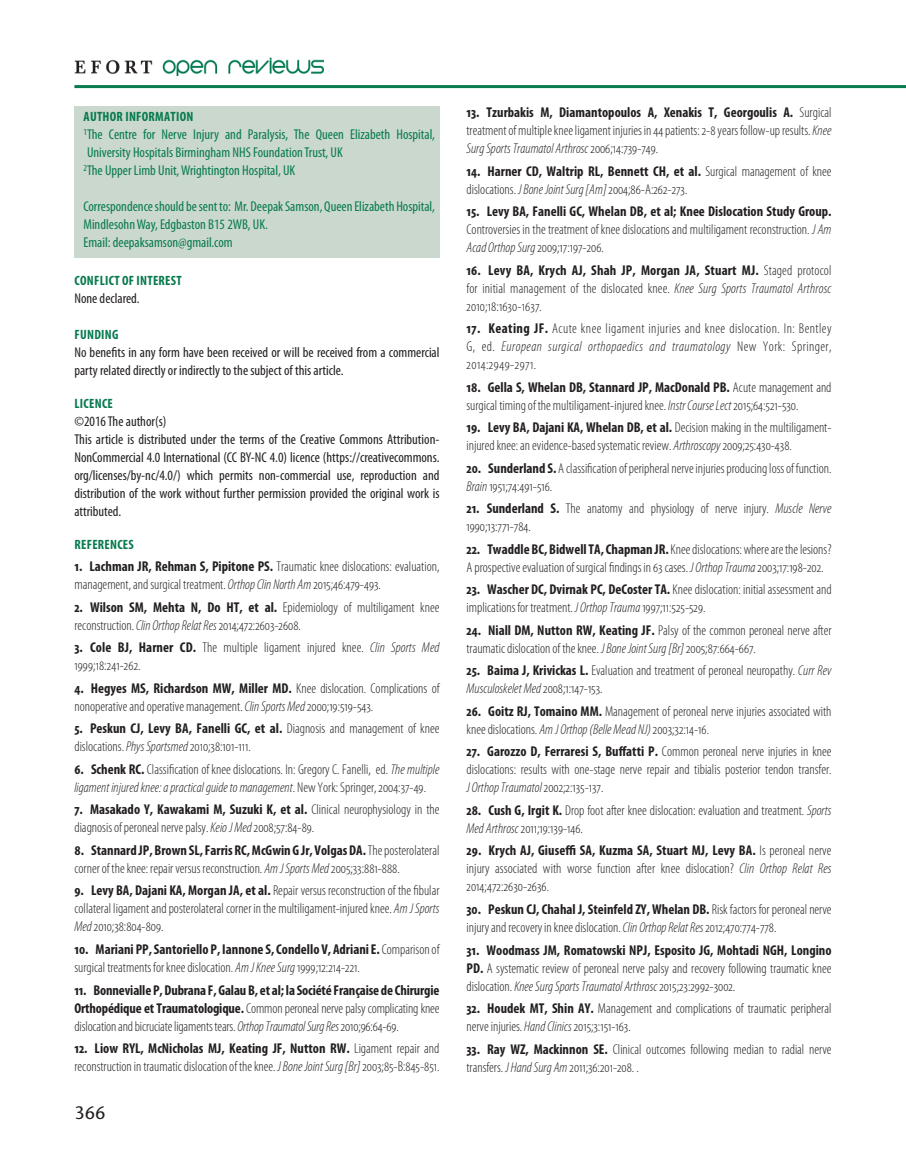
<style>
.page{position:relative;width:906px;height:1170px;background:#fff}
.page>*{position:absolute;margin:0;border:0;box-sizing:border-box;transform-origin:0 0}
.t1{font:500 18px "Stone Sans ITC Pro";color:#231f20}
.t2{font:300 condensed 14.25px/18px "Myriad Pro";color:#231f20}
.t3{font:condensed 14.25px/18px "Myriad Pro";color:#231f20}
.t4{font:condensed 14.25px/18px "Myriad Pro";color:#077a4e}
.t5{font:700 condensed 14.25px/18px "Myriad Pro";letter-spacing:-.01em;color:#231f20;text-align:justify}
.t6{font:700 condensed 13.5px "Myriad Pro";letter-spacing:.02em;color:#077a4e}
.s1{font-weight:700}
.s2{font-style:italic}
.s3{font-weight:300}
.s4{font-weight:300;font-style:italic}
</style>
<div class="page">
<img style="left:74px;top:57px;width:250px;height:19px">
<hr style="left:74px;top:85px;width:832px;height:3px;background:#077a4e">
<div style="left:74px;top:106px;width:365px;height:152px;background:#cad8cd"></div>
<p class="t6" style="left:84px;top:108px;width:111px">Author information</p>
<p class="t4" style="left:83px;top:125px;width:353px"><sup>1</sup>The Centre for Nerve Injury and Paralysis, The Queen Elizabeth Hospital,<br>University Hospitals Birmingham NHS Foundation Trust, UK<br><sup>2</sup>The Upper Limb Unit, Wrightington Hospital, UK</p>
<p class="t4" style="left:83px;top:197px;width:353px">Correspondence should be sent to: Mr. Deepak Samson, Queen Elizabeth Hospital,<br>Mindlesohn Way, Edgbaston B15 2WB, UK.<br>Email: deepaksamson@gmail.com</p>
<p class="t6" style="left:75px;top:271px;width:109px">Conflict of Interest</p>
<p class="t3" style="left:74px;top:289px;width:67px">None declared.</p>
<p class="t6" style="left:75px;top:325px;width:45px">Funding</p>
<p class="t3" style="left:74px;top:343px;width:366px">No benefits in any form have been received or will be received from a commercial party related directly or indirectly to the subject of this article.</p>
<p class="t6" style="left:75px;top:394px;width:39px">LICENCE</p>
<p class="t3" style="left:74px;top:412px;width:366px">©2016 The author(s)<br>This article is distributed under the terms of the Creative Commons Attribution-NonCommercial 4.0 International (CC BY-NC 4.0) licence (https://creativecommons. org/licenses/by-nc/4.0/) which permits non-commercial use, reproduction and distribution of the work without further permission provided the original work is attributed.</p>
<p class="t6" style="left:75px;top:535px;width:61px">References</p>
<p class="t2" style="left:74px;top:558px;width:366px"><span class="s1">1. Lachman JR, Rehman S, Pipitone PS.</span> Traumatic knee dislocations: evaluation, management, and surgical treatment. <span class="s2">Orthop Clin North Am</span> 2015;46:479-493.</p>
<p class="t2" style="left:74px;top:598px;width:366px"><span class="s1">2. Wilson SM, Mehta N, Do HT, et al.</span> Epidemiology of multiligament knee reconstruction. <span class="s2">Clin Orthop Relat Res</span> 2014;472:2603-2608.</p>
<p class="t2" style="left:74px;top:639px;width:366px"><span class="s1">3. Cole BJ, Harner CD.</span> The multiple ligament injured knee. <span class="s2">Clin Sports Med<br></span>1999;18:241-262.</p>
<p class="t2" style="left:74px;top:679px;width:366px"><span class="s1">4. Hegyes MS, Richardson MW, Miller MD.</span> Knee dislocation. Complications of nonoperative and operative management. <span class="s2">Clin Sports Med</span> 2000;19:519-543.</p>
<p class="t2" style="left:74px;top:720px;width:366px"><span class="s1">5. Peskun CJ, Levy BA, Fanelli GC, et al.</span> Diagnosis and management of knee dislocations. <span class="s2">Phys Sportsmed</span> 2010;38:101-111.</p>
<p class="t2" style="left:74px;top:760px;width:366px"><span class="s1">6. Schenk RC.</span> Classification of knee dislocations. In: Gregory C. Fanelli, ed. <span class="s2">The multiple ligament injured knee: a practical guide to management</span>. New York: Springer, 2004:37-49.</p>
<p class="t2" style="left:74px;top:801px;width:366px"><span class="s1">7. Masakado Y, Kawakami M, Suzuki K, et al.</span> Clinical neurophysiology in the diagnosis of peroneal nerve palsy. <span class="s2">Keio J Med</span> 2008;57:84-89.</p>
<p class="t2" style="left:74px;top:841px;width:366px"><span class="s1">8. Stannard JP, Brown SL, Farris RC, McGwin G Jr, Volgas DA.</span> The posterolateral corner of the knee: repair versus reconstruction. <span class="s2">Am J Sports Med</span> 2005;33:881-888.</p>
<p class="t2" style="left:74px;top:882px;width:366px;text-align:justify"><span class="s1">9. Levy BA, Dajani KA, Morgan JA, et al.</span> Repair versus reconstruction of the fibular collateral ligament and posterolateral corner in the multiligament-injured knee. <span class="s2">Am J Sports Med</span> 2010;38:804-809.</p>
<p class="t2" style="left:74px;top:940px;width:366px"><span class="s1">10. Mariani PP, Santoriello P, Iannone S, Condello V, Adriani E.</span> Comparison of surgical treatments for knee dislocation. <span class="s2">Am J Knee Surg</span> 1999;12:214-221.</p>
<p class="t5" style="left:74px;top:980px;width:366px">11. Bonnevialle P, Dubrana F, Galau B, et al; la Société Française de Chirurgie Orthopédique et Traumatologique. <span class="s3">Common peroneal nerve palsy complicating knee dislocation and bicruciate ligaments tears.</span> <span class="s4">Orthop Traumatol Surg Res</span> <span class="s3">2010;96:64-69.</span></p>
<p class="t2" style="left:74px;top:1039px;width:366px"><span class="s1">12. Liow RYL, McNicholas MJ, Keating JF, Nutton RW.</span> Ligament repair and reconstruction in traumatic dislocation of the knee. <span class="s2">J Bone Joint Surg [Br]</span> 2003;85-B:845-851.</p>
<p class="t1" style="left:74px;top:1101px;width:32px">366</p>
<p class="t2" style="left:466px;top:104px;width:366px;text-align:justify"><span class="s1">13. Tzurbakis M, Diamantopoulos A, Xenakis T, Georgoulis A.</span> Surgical treatment of multiple knee ligament injuries in 44 patients: 2-8 years follow-up results. <span class="s2">Knee Surg Sports Traumatol Arthrosc</span> 2006;14:739-749.</p>
<p class="t2" style="left:466px;top:162px;width:366px"><span class="s1">14. Harner CD, Waltrip RL, Bennett CH, et al.</span> Surgical management of knee dislocations. <span class="s2">J Bone Joint Surg [Am]</span> 2004;86-A:262-273.</p>
<p class="t2" style="left:466px;top:203px;width:366px;text-align:justify"><span class="s1">15. Levy BA, Fanelli GC, Whelan DB, et al; Knee Dislocation Study Group.<br></span>Controversies in the treatment of knee dislocations and multiligament reconstruction. <span class="s2">J Am Acad Orthop Surg</span> 2009;17:197-206.</p>
<p class="t2" style="left:466px;top:261px;width:366px;text-align:justify"><span class="s1">16. Levy BA, Krych AJ, Shah JP, Morgan JA, Stuart MJ.</span> Staged protocol for initial management of the dislocated knee. <span class="s2">Knee Surg Sports Traumatol Arthrosc </span>2010;18:1630-1637.</p>
<p class="t2" style="left:466px;top:320px;width:366px;text-align:justify"><span class="s1">17. Keating JF.</span> Acute knee ligament injuries and knee dislocation. In: Bentley G, ed. <span class="s2">European surgical orthopaedics and traumatology</span> New York: Springer, 2014:2949-2971.</p>
<p class="t2" style="left:466px;top:378px;width:366px"><span class="s1">18. Gella S, Whelan DB, Stannard JP, MacDonald PB.</span> Acute management and surgical timing of the multiligament-injured knee. <span class="s2">Instr Course Lect</span> 2015;64:521-530.</p>
<p class="t2" style="left:466px;top:419px;width:366px"><span class="s1">19. Levy BA, Dajani KA, Whelan DB, et al.</span> Decision making in the multiligament&shy;injured knee: an evidence-based systematic review. <span class="s2">Arthroscopy</span> 2009;25:430-438.</p>
<p class="t2" style="left:466px;top:459px;width:366px"><span class="s1">20. Sunderland S.</span> A classification of peripheral nerve injuries producing loss of function.<br><span class="s2">Brain</span> 1951;74:491-516.</p>
<p class="t2" style="left:466px;top:500px;width:366px"><span class="s1">21. Sunderland S.</span> The anatomy and physiology of nerve injury. <span class="s2">Muscle Nerve<br></span>1990;13:771-784.</p>
<p class="t2" style="left:466px;top:540px;width:366px"><span class="s1">22. Twaddle BC, Bidwell TA, Chapman JR.</span> Knee dislocations: where are the lesions?<br>A prospective evaluation of surgical findings in 63 cases. <span class="s2">J Orthop Trauma</span> 2003;17:198-202.</p>
<p class="t2" style="left:466px;top:581px;width:366px"><span class="s1">23. Wascher DC, Dvirnak PC, DeCoster TA.</span> Knee dislocation: initial assessment and implications for treatment. <span class="s2">J Orthop Trauma</span> 1997;11:525-529.</p>
<p class="t2" style="left:466px;top:621px;width:366px"><span class="s1">24. Niall DM, Nutton RW, Keating JF.</span> Palsy of the common peroneal nerve after traumatic dislocation of the knee. <span class="s2">J Bone Joint Surg [Br]</span> 2005;87:664-667.</p>
<p class="t2" style="left:466px;top:662px;width:366px"><span class="s1">25. Baima J, Krivickas L.</span> Evaluation and treatment of peroneal neuropathy. <span class="s2">Curr Rev<br>Musculoskelet Med</span> 2008;1:147-153.</p>
<p class="t2" style="left:466px;top:702px;width:366px"><span class="s1">26. Goitz RJ, Tomaino MM.</span> Management of peroneal nerve injuries associated with knee dislocations. <span class="s2">Am J Orthop (Belle Mead NJ)</span> 2003;32:14-16.</p>
<p class="t2" style="left:466px;top:743px;width:366px;text-align:justify"><span class="s1">27. Garozzo D, Ferraresi S, Buffatti P.</span> Common peroneal nerve injuries in knee dislocations: results with one-stage nerve repair and tibialis posterior tendon transfer.<br><span class="s2">J Orthop Traumatol</span> 2002;2:135-137.</p>
<p class="t2" style="left:466px;top:801px;width:366px"><span class="s1">28. Cush G, Irgit K.</span> Drop foot after knee dislocation: evaluation and treatment. <span class="s2">Sports<br>Med Arthrosc</span> 2011;19:139-146.</p>
<p class="t2" style="left:466px;top:842px;width:366px;text-align:justify"><span class="s1">29. Krych AJ, Giuseffi SA, Kuzma SA, Stuart MJ, Levy BA.</span> Is peroneal nerve injury associated with worse function after knee dislocation? <span class="s2">Clin Orthop Relat Res </span>2014;472:2630-2636.</p>
<p class="t2" style="left:466px;top:900px;width:366px"><span class="s1">30. Peskun CJ, Chahal J, Steinfeld ZY, Whelan DB.</span> Risk factors for peroneal nerve injury and recovery in knee dislocation. <span class="s2">Clin Orthop Relat Res</span> 2012;470:774-778.</p>
<p class="t2" style="left:466px;top:941px;width:366px;text-align:justify"><span class="s1">31. Woodmass JM, Romatowski NPJ, Esposito JG, Mohtadi NGH, Longino PD.</span> A systematic review of peroneal nerve palsy and recovery following traumatic knee dislocation. <span class="s2">Knee Surg Sports Traumatol Arthrosc</span> 2015;23:2992-3002.</p>
<p class="t2" style="left:466px;top:999px;width:366px"><span class="s1">32. Houdek MT, Shin AY.</span> Management and complications of traumatic peripheral nerve injuries. <span class="s2">Hand Clinics</span> 2015;3:151-163.</p>
<p class="t2" style="left:466px;top:1040px;width:366px"><span class="s1">33. Ray WZ, Mackinnon SE.</span> Clinical outcomes following median to radial nerve transfers. <span class="s2">J Hand Surg Am</span> 2011;36:201-208. .</p>
</div>
